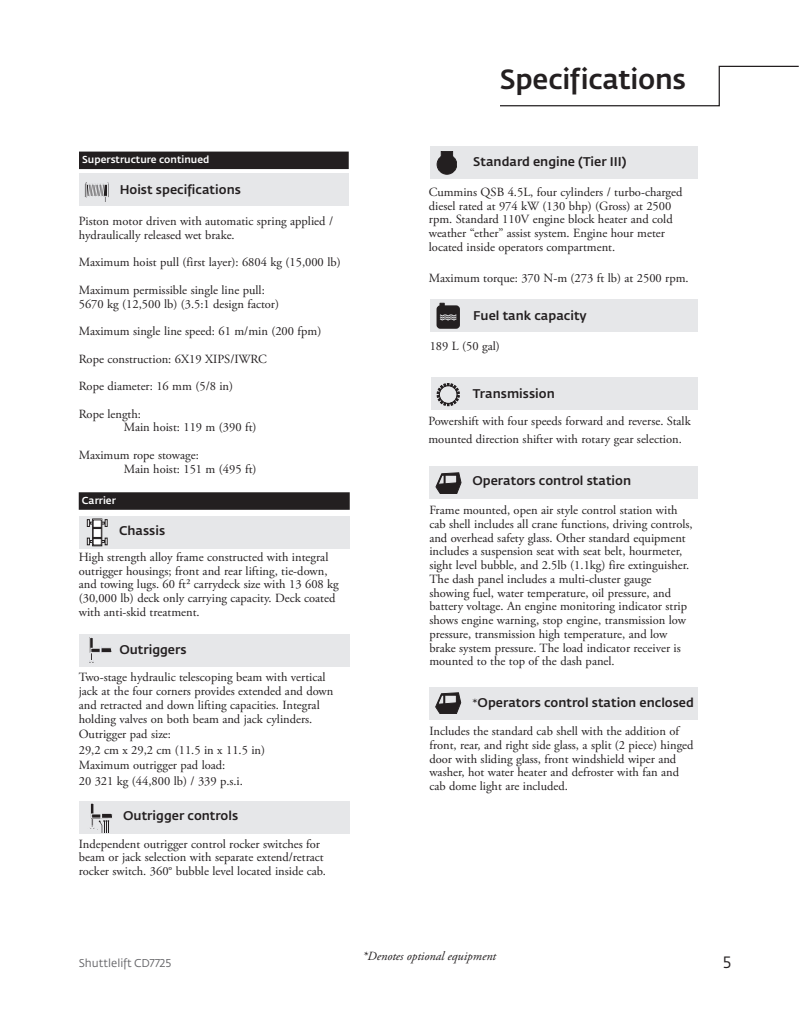
<style>
.page{position:relative;width:810px;height:1035px;background:#fff}
.page>*{position:absolute;margin:0;border:0;box-sizing:border-box;transform-origin:0 0}
.t1{font:500 27.5px "Fedra Sans Pro";letter-spacing:-.01em;color:#231f20}
.t2{font:16.25px "Fedra Sans Pro";color:#231f20}
.t3{font:12.5px/13.8px "Adobe Garamond Pro";color:#231f20}
.t4{font:500 12.5px "Fedra Sans Pro";color:#231f20}
.t5{font:italic 12.5px "Adobe Garamond Pro";color:#231f20}
.t6{font:11.25px "Fedra Sans Pro";color:#636366}
.t7{font:500 10px "Fedra Sans Pro";color:#fff}
.s1{font-family:"Adobe Garamond Pro";font-weight:700}
</style>
<div class="page">
<svg style="left:500px;top:65px;width:299px;height:42px"></svg>
<div style="left:79px;top:152px;width:270px;height:17px;background:#231f20"></div>
<div style="left:79px;top:516px;width:271px;height:33px;background:#e6e7e9"></div>
<div style="left:79px;top:174px;width:270px;height:32px;background:#e6e7e9"></div>
<div style="left:79px;top:492px;width:271px;height:18px;background:#231f20"></div>
<div style="left:79px;top:634px;width:271px;height:33px;background:#e6e7e9"></div>
<div style="left:79px;top:801px;width:271px;height:33px;background:#e6e7e9"></div>
<div style="left:430px;top:146px;width:268px;height:33px;background:#e6e7e9"></div>
<div style="left:84px;top:182px;width:3px;height:16px;border:1px solid #e6e7e9"></div>
<svg style="left:85px;top:182px;width:24px;height:20px"></svg>
<div style="left:92px;top:519px;width:10px;height:27px;border:1px solid #231f20"></div>
<div style="left:93px;top:520px;width:8px;height:25px;background:#fff"></div>
<div style="left:93px;top:519px;width:9px;height:26px;border:1px solid #231f20"></div>
<svg style="left:87px;top:519px;width:21px;height:10px"></svg>
<svg style="left:87px;top:537px;width:21px;height:8px"></svg>
<svg style="left:89px;top:646px;width:23px;height:17px"></svg>
<div style="left:90px;top:803px;width:4px;height:16px;border:1px solid #e6e7e9"></div>
<svg style="left:90px;top:812px;width:23px;height:21px"></svg>
<div style="left:437px;top:155px;width:20px;height:19px;background:#231f20;border-radius:50%"></div>
<div style="left:437px;top:154px;width:20px;height:20px;border:1px solid #231f20;border-radius:50%"></div>
<div style="left:441px;top:151px;width:12px;height:7px;background:#231f20"></div>
<div style="left:430px;top:300px;width:268px;height:32px;background:#e6e7e9"></div>
<div style="left:438px;top:307px;width:20px;height:20px;background:#231f20;border-radius:2px"></div>
<div style="left:437px;top:305px;width:23px;height:24px;border:3px solid #231f20;border-radius:2px"></div>
<svg style="left:439px;top:303px;width:18px;height:17px"></svg>
<div style="left:431px;top:377px;width:267px;height:33px;background:#e6e7e9"></div>
<svg style="left:437px;top:383px;width:23px;height:23px"></svg>
<div style="left:429px;top:466px;width:269px;height:33px;background:#e6e7e9"></div>
<svg style="left:435px;top:472px;width:26px;height:22px"></svg>
<div style="left:429px;top:687px;width:269px;height:33px;background:#e6e7e9"></div>
<svg style="left:435px;top:692px;width:26px;height:22px"></svg>
<p class="t7" style="left:82px;top:154px;width:129px">Superstructure continued</p>
<p class="t4" style="left:120px;top:182px;width:123px">Hoist specifications</p>
<p class="t3" style="left:79px;top:215px;width:256px">Piston motor driven with automatic spring applied / hydraulically released wet brake.</p>
<p class="t3" style="left:79px;top:256px;width:263px">Maximum hoist pull (first layer): 6804 kg (15,000 lb)</p>
<p class="t3" style="left:79px;top:283px;width:202px">Maximum permissible single line pull:<br>5670 kg (12,500 lb) (3.5:1 design factor)</p>
<p class="t3" style="left:79px;top:325px;width:244px">Maximum single line speed: 61 m/min (200 fpm)</p>
<p class="t3" style="left:79px;top:352px;width:190px">Rope construction: 6X19 XIPS/IWRC</p>
<p class="t3" style="left:79px;top:380px;width:156px">Rope diameter: 16 mm (5/8 in)</p>
<p class="t3" style="left:124px;top:407px;width:134px;text-indent:-45px">Rope length:<br>Main hoist: 119 m (390 ft)</p>
<p class="t3" style="left:124px;top:448px;width:134px;text-indent:-45px">Maximum rope stowage:<br>Main hoist: 151 m (495 ft)</p>
<p class="t7" style="left:82px;top:494px;width:36px">Carrier</p>
<p class="t4" style="left:119px;top:523px;width:48px">Chassis</p>
<p class="t3" style="left:79px;top:551px;width:262px">High strength alloy frame constructed with integral outrigger housings; front and rear lifting, tie-down, and towing lugs. 60 ft² carrydeck size with 13 608 kg (30,000 lb) deck only carrying capacity. Deck coated with anti-skid treatment.</p>
<p class="t4" style="left:119px;top:642px;width:69px">Outriggers</p>
<p class="t3" style="left:79px;top:671px;width:256px">Two-stage hydraulic telescoping beam with vertical jack at the four corners provides extended and down and retracted and down lifting capacities. Integral holding valves on both beam and jack cylinders.</p>
<p class="t3" style="left:79px;top:727px;width:188px;line-height:15.5px">Outrigger pad size:<br>29,2 cm x 29,2 cm (11.5 in x 11.5 in)<br>Maximum outrigger pad load:<br>20 321 kg (44,800 lb) / 339 p.s.i.</p>
<p class="t4" style="left:123px;top:808px;width:117px">Outrigger controls</p>
<p class="t3" style="left:79px;top:837px;width:249px">Independent outrigger control rocker switches for beam or jack selection with separate extend/retract rocker switch. 360° bubble level located inside cab.</p>
<h1 class="t1" style="left:500px;top:62px;width:188px">Specifications</h1>
<p class="t4" style="left:473px;top:154px;width:155px">Standard engine (Tier III)</p>
<p class="t3" style="left:429px;top:186px;width:255px">Cummins QSB 4.5L, four cylinders / turbo-charged diesel rated at 974 kW (130 bhp) (Gross) at 2500 rpm. Standard 110V engine block heater and cold weather “ether” assist system. Engine hour meter located inside operators compartment.</p>
<p class="t3" style="left:429px;top:272px;width:261px">Maximum torque: 370 N-m (273 ft lb) at 2500 rpm.</p>
<p class="t4" style="left:473px;top:307px;width:115px">Fuel tank capacity</p>
<p class="t3" style="left:430px;top:340px;width:72px">189 L (50 gal)</p>
<p class="t4" style="left:473px;top:386px;width:83px">Transmission</p>
<p class="t3" style="left:428px;top:413px;width:264px;line-height:17.4px">Powershift with four speeds forward and reverse. Stalk mounted direction shifter with rotary gear selection.</p>
<p class="t4" style="left:472px;top:473px;width:160px">Operators control station</p>
<p class="t3" style="left:429px;top:504px;width:265px">Frame mounted, open air style control station with cab shell includes all crane functions, driving controls, and overhead safety glass. Other standard equipment includes a suspension seat with seat belt, hourmeter, sight level bubble, and 2.5lb (1.1kg) fire extinguisher.<br>The dash panel includes a multi-cluster gauge showing fuel, water temperature, oil pressure, and battery voltage. An engine monitoring indicator strip shows engine warning, stop engine, transmission low pressure, transmission high temperature, and low brake system pressure. The load indicator receiver is mounted to the top of the dash panel.</p>
<p class="t4" style="left:473px;top:695px;width:223px"><span class="s1">*</span>Operators control station enclosed</p>
<p class="t3" style="left:429px;top:725px;width:266px">Includes the standard cab shell with the addition of front, rear, and right side glass, a split (2 piece) hinged door with sliding glass, front windshield wiper and washer, hot water heater and defroster with fan and cab dome light are included.</p>
<p class="t5" style="left:363px;top:948px;width:135px">*Denotes optional equipment</p>
<p class="t6" style="left:79px;top:956px;width:94px">Shuttlelift CD7725</p>
<h2 class="t2" style="left:723px;top:952px;width:10px">5</h2>
</div>
